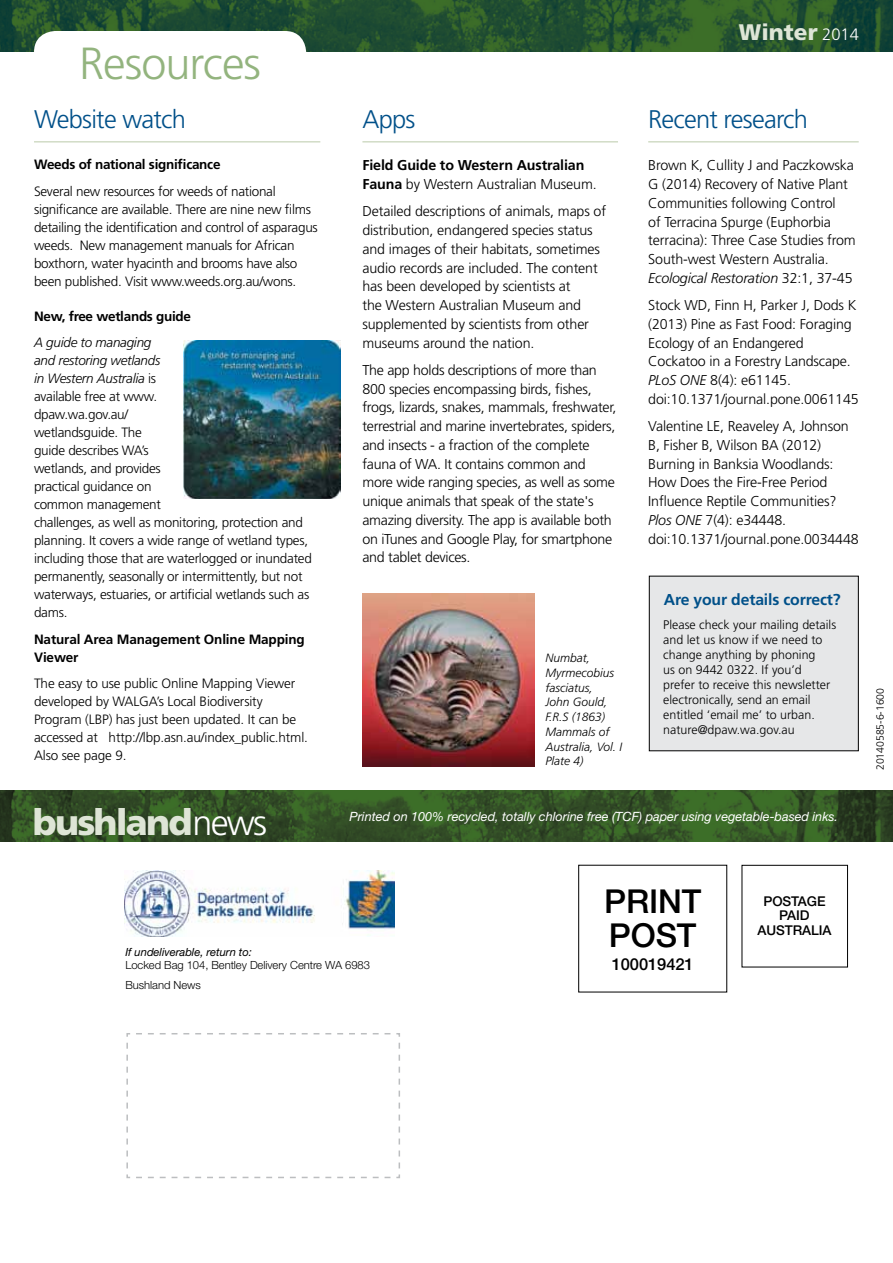
<style>
.page{position:relative;width:893px;height:1263px;background:#fff}
.page>*{position:absolute;margin:0;border:0;box-sizing:border-box;transform-origin:0 0}
.t1{font:300 45px "Frutiger";letter-spacing:-.02em;color:#93b47e}
.t2{font:900 36px "Frutiger";letter-spacing:-.05em;color:#dee5d6}
.t3{font:500 33px/34.5px "Helvetica Neue";color:#000}
.t4{font:300 25.5px "Frutiger";letter-spacing:-.03em;color:#005089}
.t5{font:900 22.5px "Frutiger";color:#dee5d6}
.t6{font:500 16.5px "Helvetica Neue";letter-spacing:-.005em;color:#000}
.t7{font:700 15.75px "Frutiger";letter-spacing:-.01em;color:#005089}
.t8{font:300 14.25px/18.8px "Frutiger";letter-spacing:-.01em;color:#000}
.t9{font:700 14.25px/18.8px "Frutiger";letter-spacing:-.01em;color:#000}
.t10{font:300 13.5px/18px "Frutiger";letter-spacing:-.02em;color:#000}
.t11{font:700 13.5px/18px "Frutiger";letter-spacing:-.02em;color:#000}
.t12{font:500 13.5px/14.2px "Helvetica Neue";letter-spacing:-.005em;color:#000;text-align:center}
.t13{font:italic 12.75px "Helvetica Neue";letter-spacing:-.005em;color:#fff}
.t14{font:300 12.45px/15px "Frutiger";color:#000}
.t15{font:italic 300 12px/14.7px "Frutiger";color:#000}
.t16{font:300 11.25px/20px "Helvetica Neue";letter-spacing:-.005em;color:#000}
.t17{font:italic 11.25px "Helvetica Neue";letter-spacing:-.005em;color:#000}
.t18{font:300 10.5px "Frutiger";letter-spacing:-.005em;color:#000}
.s1{font-style:italic}
.s2{font-weight:300;font-size:16.5px;color:#fff}
.s3{font-weight:300}
.s4{font-weight:300;color:#fff}
</style>
<div class="page">
<img style="left:0;top:0;width:893px;height:51px">
<img style="left:0;top:791px;width:893px;height:51px">
<div style="left:34px;top:31px;width:272px;height:94px;background:#fff;border-radius:21px"></div>
<hr style="left:34px;top:141px;width:286px;height:2px;background:#d1dcc6">
<hr style="left:362px;top:141px;width:256px;height:2px;background:#d1dcc6">
<hr style="left:648px;top:141px;width:211px;height:2px;background:#d1dcc6">
<div style="left:742px;top:865px;width:106px;height:102px;border:1px solid #000"></div>
<div style="left:649px;top:576px;width:209px;height:175px;background:#e6e7e8"></div>
<div style="left:649px;top:576px;width:210px;height:175px;border:1px solid #000"></div>
<img style="left:183px;top:341px;width:157px;height:157px">
<img style="left:362px;top:594px;width:173px;height:172px">
<img style="left:125px;top:871px;width:269px;height:65px">
<svg style="left:126px;top:1033px;width:274px;height:146px"></svg>
<h1 class="t1" style="left:79px;top:38px;width:184px">Resources</h1>
<h3 class="t4" style="left:34px;top:105px;width:153px">Website watch</h3>
<p class="t11" style="left:34px;top:156px;width:188px">Weeds of national significance</p>
<p class="t10" style="left:34px;top:182px;width:285px">Several new resources for weeds of national significance are available. There are nine new films detailing the identification and control of asparagus weeds. New management manuals for African boxthorn, water hyacinth and brooms have also been published. Visit www.weeds.org.au/wons.</p>
<p class="t11" style="left:34px;top:307px;width:159px">New, free wetlands guide</p>
<p class="t10" style="left:34px;top:334px;width:279px"><span class="s1">A guide to managing<br>and restoring wetlands<br>in Western Australia</span> is<br>available free at www.<br>dpaw.wa.gov.au/<br>wetlandsguide. The<br>guide describes WA’s<br>wetlands, and provides<br>practical guidance on<br>common management<br>challenges, as well as monitoring, protection and planning. It covers a wide range of wetland types, including those that are waterlogged or inundated permanently, seasonally or intermittently, but not waterways, estuaries, or artificial wetlands such as dams.</p>
<p class="t11" style="left:34px;top:630px;width:272px">Natural Area Management Online Mapping<br>Viewer</p>
<p class="t10" style="left:34px;top:675px;width:275px">The easy to use public Online Mapping Viewer developed by WALGA’s Local Biodiversity Program (LBP) has just been updated. It can be accessed at http://lbp.asn.au/index_public.html.<br>Also see page 9.</p>
<h3 class="t5" style="left:739px;top:18px;width:122px">Winter <span class="s2">2014</span></h3>
<h3 class="t4" style="left:362px;top:105px;width:54px">Apps</h3>
<p class="t9" style="left:362px;top:156px;width:236px">Field Guide to Western Australian<br>Fauna <span class="s3">by Western Australian Museum.</span></p>
<p class="t8" style="left:362px;top:202px;width:245px">Detailed descriptions of animals, maps of distribution, endangered species status and images of their habitats, sometimes audio records are included. The content has been developed by scientists at<br>the Western Australian Museum and supplemented by scientists from other museums around the nation.</p>
<p class="t8" style="left:362px;top:361px;width:256px">The app holds descriptions of more than 800 species encompassing birds, fishes, frogs, lizards, snakes, mammals, freshwater, terrestrial and marine invertebrates, spiders, and insects - a fraction of the complete fauna of WA. It contains common and more wide ranging species, as well as some unique animals that speak of the state's amazing diversity. The app is available both on iTunes and Google Play, for smartphone and tablet devices.</p>
<p class="t15" style="left:545px;top:651px;width:78px">Numbat,<br>Myrmecobius fasciatus,<br>John Gould,<br>F.R.S (1863)<br>Mammals of<br>Australia, Vol. I<br>Plate 4)</p>
<h3 class="t4" style="left:648px;top:105px;width:161px">Recent research</h3>
<p class="t8" style="left:648px;top:156px;width:209px">Brown K, Cullity J and Paczkowska G (2014) Recovery of Native Plant Communities following Control<br>of Terracina Spurge (Euphorbia terracina): Three Case Studies from South-west Western Australia.<br><span class="s1">Ecological Restoration</span> 32:1, 37-45</p>
<p class="t8" style="left:648px;top:296px;width:212px">Stock WD, Finn H, Parker J, Dods K (2013) Pine as Fast Food: Foraging<br>Ecology of an Endangered<br>Cockatoo in a Forestry Landscape.<br><span class="s1">PLoS ONE</span> 8(4): e61145. doi:10.1371/journal.pone.0061145</p>
<p class="t8" style="left:648px;top:417px;width:212px">Valentine LE, Reaveley A, Johnson<br>B, Fisher B, Wilson BA (2012)<br>Burning in Banksia Woodlands:<br>How Does the Fire-Free Period<br>Influence Reptile Communities?<br><span class="s1">Plos ONE</span> 7(4): e34448. doi:10.1371/journal.pone.0034448</p>
<p class="t7" style="left:664px;top:591px;width:178px">Are your details correct?</p>
<p class="t14" style="left:663px;top:618px;width:174px">Please check your mailing details and let us know if we need to change anything by phoning<br>us on 9442 0322. If you’d prefer to receive this newsletter electronically, send an email entitled ‘email me’ to urban. nature@dpaw.wa.gov.au</p>
<h2 class="t2" style="left:33px;top:800px;width:236px">bushland<span class="s4">news</span></h2>
<p class="t13" style="left:350px;top:809px;width:490px">Printed on 100% recycled, totally chlorine free (TCF) paper using vegetable-based inks.</p>
<p class="t18" style="left:874px;top:770px;width:84px;rotate:-90deg">20140585-6-1600</p>
<p class="t17" style="left:125px;top:945px;width:128px">If undeliverable, return to:</p>
<p class="t16" style="left:125px;top:955px;width:246px">Locked Bag 104, Bentley Delivery Centre WA 6983<br>Bushland News</p>
<h3 class="t3" style="left:604px;top:883px;width:98px">PRINT<br>POST</h3>
<p class="t6" style="left:612px;top:954px;width:83px">100019421</p>
<p class="t12" style="left:757px;top:894px;width:70px">POSTAGE<br>PAID<br>AUSTRALIA</p>
</div>
